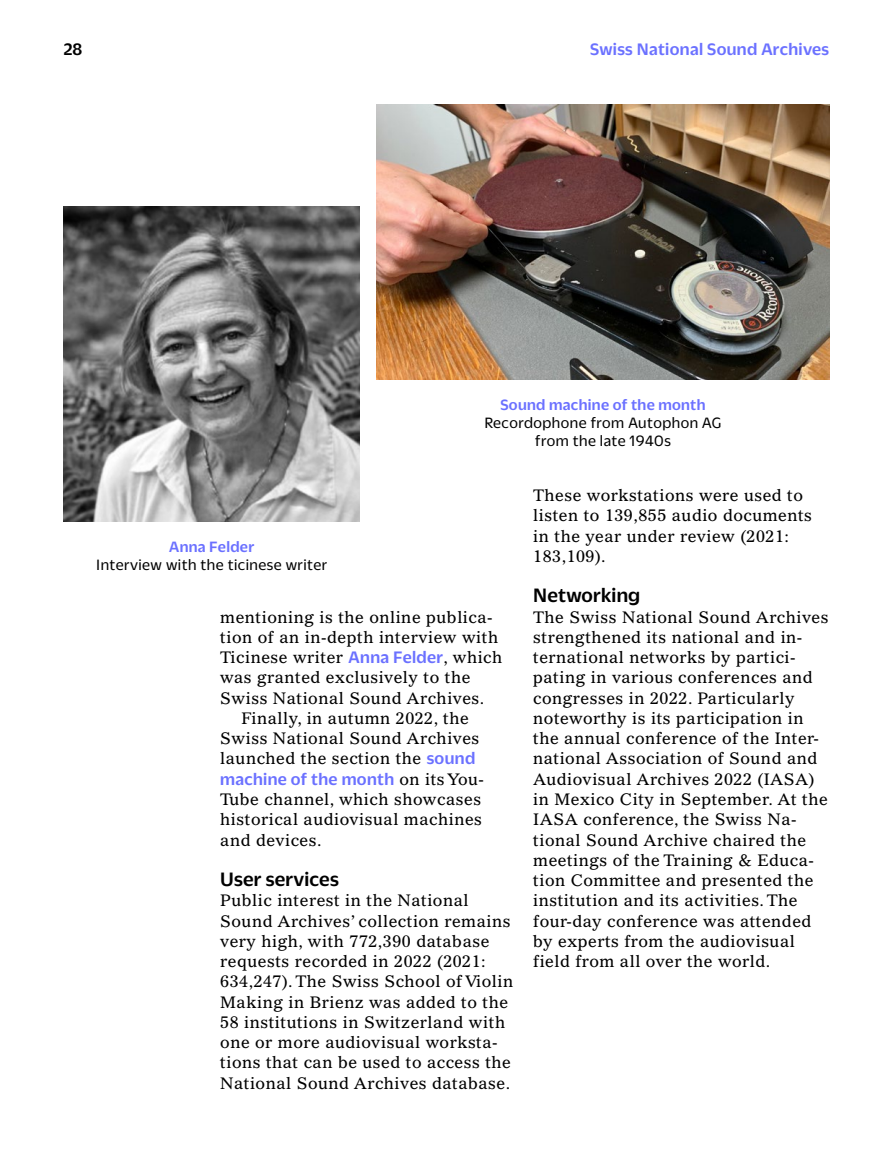
<style>
.page{position:relative;width:893px;height:1149px;background:#fff}
.page>*{position:absolute;margin:0;border:0;box-sizing:border-box;transform-origin:0 0}
._5_Untertitel{font:500 21px "Duplicate Sans";letter-spacing:.01em;color:#000}
._6_2_Text{font:500 18px "Duplicate Sans";letter-spacing:.02em;color:#6b71ff}
.t1{font:500 18px "Duplicate Sans";color:#000}
._6_1_Text_oE{font:16.2px/20.2px "Gazette LT Std";letter-spacing:.03em;color:#000}
._6_2_Text-2{font:16.2px/20.2px "Gazette LT Std";letter-spacing:.03em;color:#000}
._7_BU{font:16.2px "Duplicate Sans";letter-spacing:.03em;color:#000}
._7_BU-2{font:500 16.2px "Duplicate Sans";letter-spacing:.02em;color:#6b71ff}
.s1{font-family:"Duplicate Sans";font-weight:500;font-size:18px;color:#6b71ff}
.s2{font-family:"Gazette LT Std";font-weight:400;font-size:16.2px;color:#000}
</style>
<div class="page">
<img style="left:64px;top:206px;width:296px;height:315px">
<img style="left:377px;top:104px;width:452px;height:275px">
<p class="t1" style="left:64px;top:37px;width:20px">28</p>
<p class="_6_2_Text" style="left:590px;top:37px;width:241px">Swiss National Sound Archives</p>
<p class="_7_BU-2" style="left:500px;top:394px;width:207px">Sound machine of the month</p>
<p class="_7_BU" style="left:484px;top:412px;width:239px">Recordophone from Autophon AG</p>
<p class="_7_BU" style="left:535px;top:430px;width:137px">from the late 1940s</p>
<p class="_7_BU-2" style="left:169px;top:536px;width:87px">Anna Felder</p>
<p class="_7_BU" style="left:96px;top:554px;width:232px">Interview with the ticinese writer</p>
<p class="_6_2_Text-2" style="left:220px;top:606px;width:284px">mentioning is the online publica&shy;tion of an in-depth interview with Ticinese writer <span class="s1">Anna Felder</span>, which was granted exclusively to the Swiss National Sound Archives.</p>
<p class="_6_2_Text-2" style="left:220px;top:707px;width:261px;text-indent:21px">Finally, in autumn 2022, the<br>Swiss National Sound Archives launched the section the <span class="s1">sound</span></p>
<p class="_6_2_Text" style="left:220px;top:766px;width:265px">machine of the month <span class="s2">on its You-</span></p>
<p class="_6_2_Text-2" style="left:220px;top:788px;width:263px;text-align:justify">Tube channel, which showcases historical audiovisual machines and devices.</p>
<h3 class="_5_Untertitel" style="left:220px;top:865px;width:120px">User services</h3>
<p class="_6_1_Text_oE" style="left:220px;top:890px;width:294px">Public interest in the National Sound Archives’ collection remains very high, with 772,390 database requests recorded in 2022 (2021:<br>634,247). The Swiss School of Violin Making in Brienz was added to the 58 institutions in Switzerland with one or more audiovisual worksta&shy;tions that can be used to access the National Sound Archives database.</p>
<p class="_6_1_Text_oE" style="left:533px;top:485px;width:280px">These workstations were used to listen to 139,855 audio documents in the year under review (2021:<br>183,109).</p>
<h3 class="_5_Untertitel" style="left:533px;top:581px;width:108px">Networking</h3>
<p class="_6_1_Text_oE" style="left:533px;top:606px;width:297px">The Swiss National Sound Archives strengthened its national and in&shy;ternational networks by partici&shy;pating in various conferences and congresses in 2022. Particularly noteworthy is its participation in the annual conference of the Inter&shy;national Association of Sound and Audiovisual Archives 2022 (IASA) in Mexico City in September. At the IASA conference, the Swiss Na&shy;tional Sound Archive chaired the meetings of the Training &amp; Educa&shy;tion Committee and presented the institution and its activities. The four-day conference was attended by experts from the audiovisual field from all over the world.</p>
</div>
